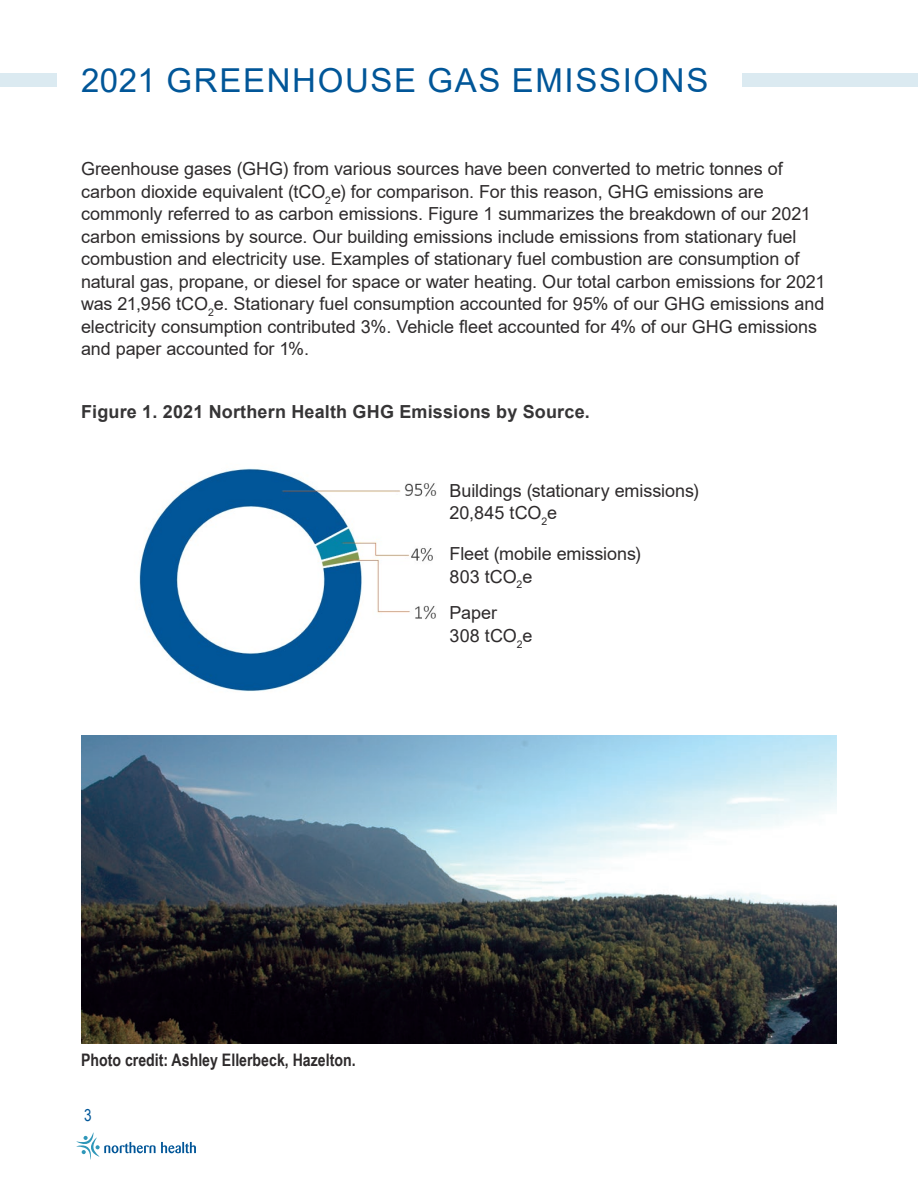
<style>
.page{position:relative;width:918px;height:1188px;background:#fff}
.page>*{position:absolute;margin:0;border:0;box-sizing:border-box;transform-origin:0 0}
.t1{font:33px "Arial";letter-spacing:.05em;color:#015698}
.Body_Text{font:18px/22.5px "Arial";letter-spacing:-.005em;color:#2e2b2c}
.t2{font:700 18px "Arial";letter-spacing:.01em;color:#363536}
.Photo_credit{font:700 17.25px "Arial Narrow";color:#2e2b2c}
.t3{font:16.5px "Arial Narrow";color:#015698}
</style>
<div class="page">
<svg style="left:77px;top:1133px;width:119px;height:27px"></svg>
<div style="left:0;top:73px;width:57px;height:14px;background:#dbeaf1"></div>
<div style="left:742px;top:73px;width:176px;height:14px;background:#dbeaf1"></div>
<img style="left:139px;top:468px;width:298px;height:224px">
<img style="left:81px;top:736px;width:756px;height:307px">
<h1 class="t1" style="left:81px;top:57px;width:629px">2021 GREENHOUSE GAS EMISSIONS</h1>
<p class="Body_Text" style="left:81px;top:157px;width:746px">Greenhouse gases (GHG) from various sources have been converted to metric tonnes of carbon dioxide equivalent (tCO<sub>2</sub>e) for comparison. For this reason, GHG emissions are commonly referred to as carbon emissions. Figure 1 summarizes the breakdown of our 2021 carbon emissions by source. Our building emissions include emissions from stationary fuel combustion and electricity use. Examples of stationary fuel combustion are consumption of natural gas, propane, or diesel for space or water heating. Our total carbon emissions for 2021 was 21,956 tCO<sub>2</sub>e. Stationary fuel consumption accounted for 95% of our GHG emissions and electricity consumption contributed 3%. Vehicle fleet accounted for 4% of our GHG emissions and paper accounted for 1%.</p>
<h4 class="t2" style="left:81px;top:399px;width:510px">Figure 1. 2021 Northern Health GHG Emissions by Source.</h4>
<p class="Body_Text" style="left:450px;top:479px;width:251px">Buildings (stationary emissions)</p>
<p class="Body_Text" style="left:450px;top:502px;width:109px">20,845 tCO<sub>2</sub>e</p>
<p class="Body_Text" style="left:450px;top:542px;width:193px">Fleet (mobile emissions)</p>
<p class="Body_Text" style="left:450px;top:565px;width:84px">803 tCO<sub>2</sub>e</p>
<p class="Body_Text" style="left:450px;top:601px;width:49px">Paper</p>
<p class="Body_Text" style="left:450px;top:624px;width:85px">308 tCO<sub>2</sub>e</p>
<p class="Photo_credit" style="left:81px;top:1046px;width:276px">Photo credit: Ashley Ellerbeck, Hazelton.</p>
<p class="t3" style="left:84px;top:1103px;width:9px">3</p>
</div>
